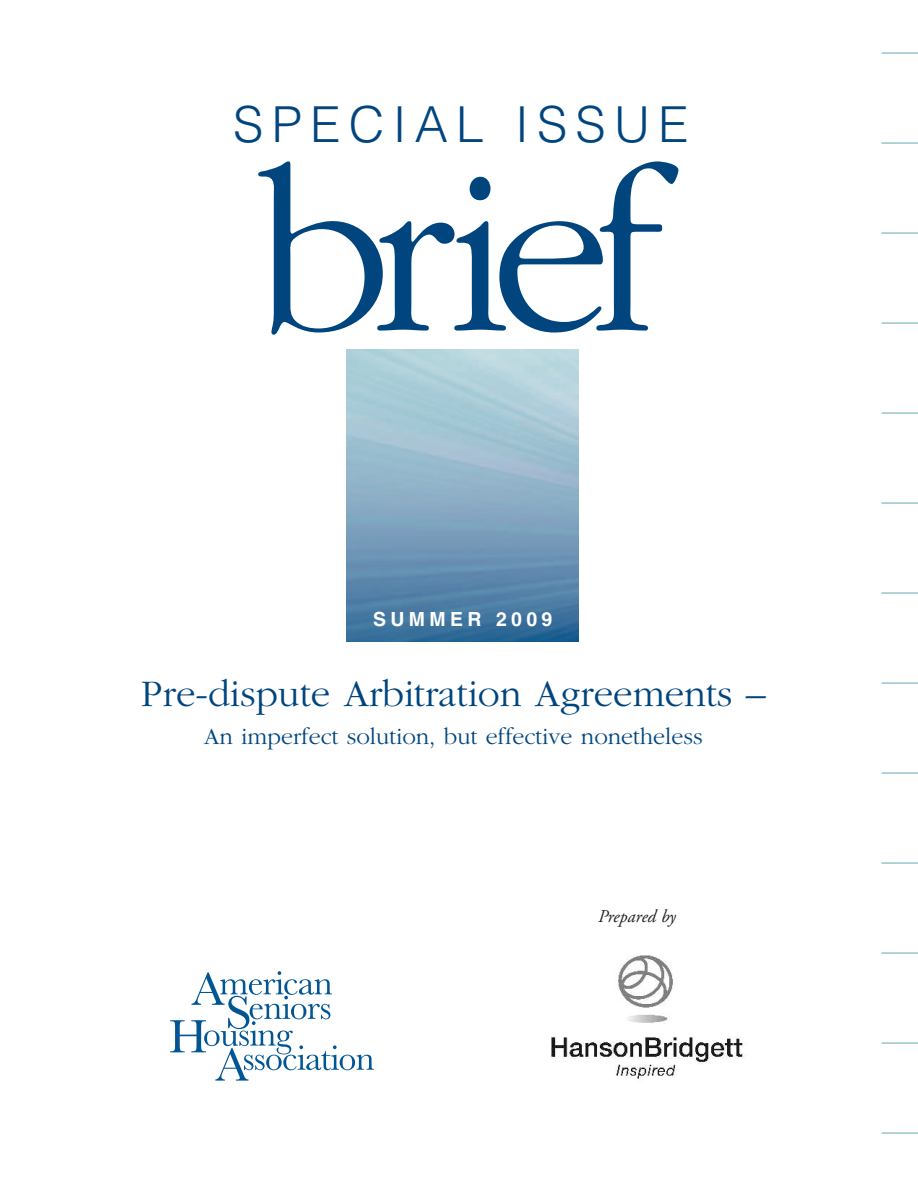
<style>
.page{position:relative;width:918px;height:1188px;background:#fff}
.page>*{position:absolute;margin:0;border:0;box-sizing:border-box;transform-origin:0 0}
.t1{font:300 240px "Garamond";letter-spacing:-.075em;color:#01457f}
.t2{font:300 49.5px "Helvetica";letter-spacing:.165em;color:#01457f}
.t3{font:300 39px "Garamond";color:#01457f}
.t4{font:300 24px "Garamond";color:#01457f}
.t5{font:700 19.5px "Helvetica";letter-spacing:.22em;color:#fff}
.t6{font:italic 18px "Adobe Garamond";letter-spacing:-.005em;color:#231f20}
</style>
<div class="page">
<svg style="left:170px;top:971px;width:204px;height:110px"></svg>
<hr style="left:882px;top:52px;width:36px;height:2px;background:#74b1bd">
<hr style="left:882px;top:142px;width:36px;height:2px;background:#74b1bd">
<hr style="left:882px;top:232px;width:36px;height:2px;background:#74b1bd">
<hr style="left:882px;top:322px;width:36px;height:2px;background:#74b1bd">
<hr style="left:882px;top:412px;width:36px;height:2px;background:#74b1bd">
<hr style="left:882px;top:502px;width:36px;height:2px;background:#74b1bd">
<hr style="left:882px;top:592px;width:36px;height:2px;background:#74b1bd">
<hr style="left:882px;top:682px;width:36px;height:2px;background:#74b1bd">
<hr style="left:882px;top:772px;width:36px;height:2px;background:#74b1bd">
<hr style="left:882px;top:862px;width:36px;height:2px;background:#74b1bd">
<hr style="left:882px;top:952px;width:36px;height:2px;background:#74b1bd">
<hr style="left:882px;top:1042px;width:36px;height:2px;background:#74b1bd">
<hr style="left:882px;top:1132px;width:36px;height:2px;background:#74b1bd">
<img style="left:346px;top:349px;width:232px;height:293px">
<img style="left:551px;top:955px;width:194px;height:125px">
<h2 class="t2" style="left:233px;top:93px;width:457px">SPECIAL ISSUE</h2>
<h1 class="t1" style="left:256px;top:128px;width:411px">brief</h1>
<p class="t5" style="left:373px;top:607px;width:181px">SUMMER 2009</p>
<h3 class="t3" style="left:141px;top:673px;width:626px">Pre-dispute Arbitration Agreements –</h3>
<p class="t4" style="left:204px;top:723px;width:500px">An imperfect solution, but effective nonetheless</p>
<p class="t6" style="left:597px;top:907px;width:79px">Prepared by</p>
</div>
